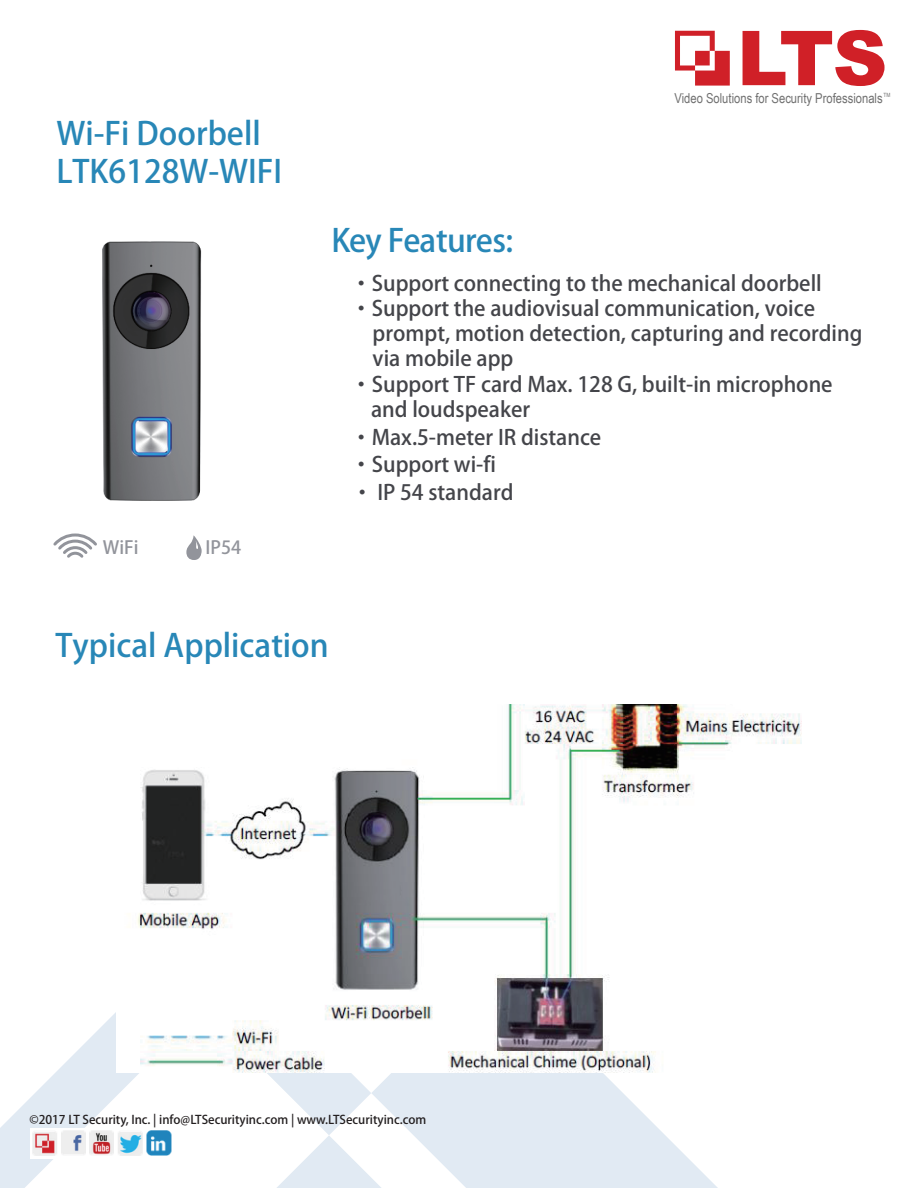
<style>
.page{position:relative;width:918px;height:1188px;background:#fff}
.page>*{position:absolute;margin:0;border:0;box-sizing:border-box;transform-origin:0 0}
.t1{font:31.5px/37.8px "Roboto";color:#2887b7}
.t2{font:31.5px "Roboto";letter-spacing:-.025em;color:#2887b7}
.t3{font:700 21px/25.2px "Roboto";color:#44454a}
.t4{font:18px "PT Sans";color:#92949b}
.t5{font:13.65px "Arial Narrow";color:#707070}
.t6{font:500 12px "Roboto";color:#231f20}
.t7{font:5.7px "Arial Narrow";color:#707070}
</style>
<div class="page">
<svg style="left:0;top:1012px;width:718px;height:176px;fill:#e4ecf4"></svg>
<img style="left:30px;top:1129px;width:145px;height:30px">
<svg style="left:675px;top:31px;width:55px;height:55px"></svg>
<svg style="left:743px;top:30px;width:142px;height:56px"></svg>
<img style="left:102px;top:241px;width:100px;height:260px">
<img style="left:117px;top:705px;width:684px;height:368px">
<svg style="left:186px;top:535px;width:16px;height:25px"></svg>
<svg style="left:53px;top:533px;width:44px;height:25px"></svg>
<h1 class="t1" style="left:56px;top:116px;width:227px">Wi-Fi Doorbell<br>LTK6128W-WIFI</h1>
<p class="t4" style="left:103px;top:537px;width:37px">WiFi</p>
<p class="t4" style="left:206px;top:537px;width:37px">IP54</p>
<h1 class="t2" style="left:331px;top:221px;width:183px">Key Features:</h1>
<p class="t5" style="left:674px;top:88px;width:210px">Video Solutions for Security Professionals</p>
<p class="t7" style="left:884px;top:91px;width:8px">TM</p>
<p class="t3" style="left:351px;top:271px;width:472px">·Support connecting to the mechanical doorbell ·Support the audiovisual communication, voice</p>
<p class="t3" style="left:373px;top:321px;width:491px">prompt, motion detection, capturing and recording</p>
<p class="t3" style="left:373px;top:347px;width:142px">via mobile app</p>
<p class="t3" style="left:351px;top:372px;width:483px">·Support TF card Max. 128 G, built-in microphone</p>
<p class="t3" style="left:371px;top:397px;width:161px">and loudspeaker</p>
<p class="t3" style="left:351px;top:425px;width:252px">·Max.5-meter IR distance</p>
<p class="t3" style="left:351px;top:452px;width:147px">·Support wi-fi</p>
<p class="t3" style="left:352px;top:480px;width:163px">· IP 54 standard</p>
<h1 class="t1" style="left:56px;top:627px;width:275px">Typical Application</h1>
<p class="t6" style="left:29px;top:1112px;width:398px">©2017 LT Security, Inc. | info@LTSecurityinc.com | www.LTSecurityinc.com</p>
</div>
